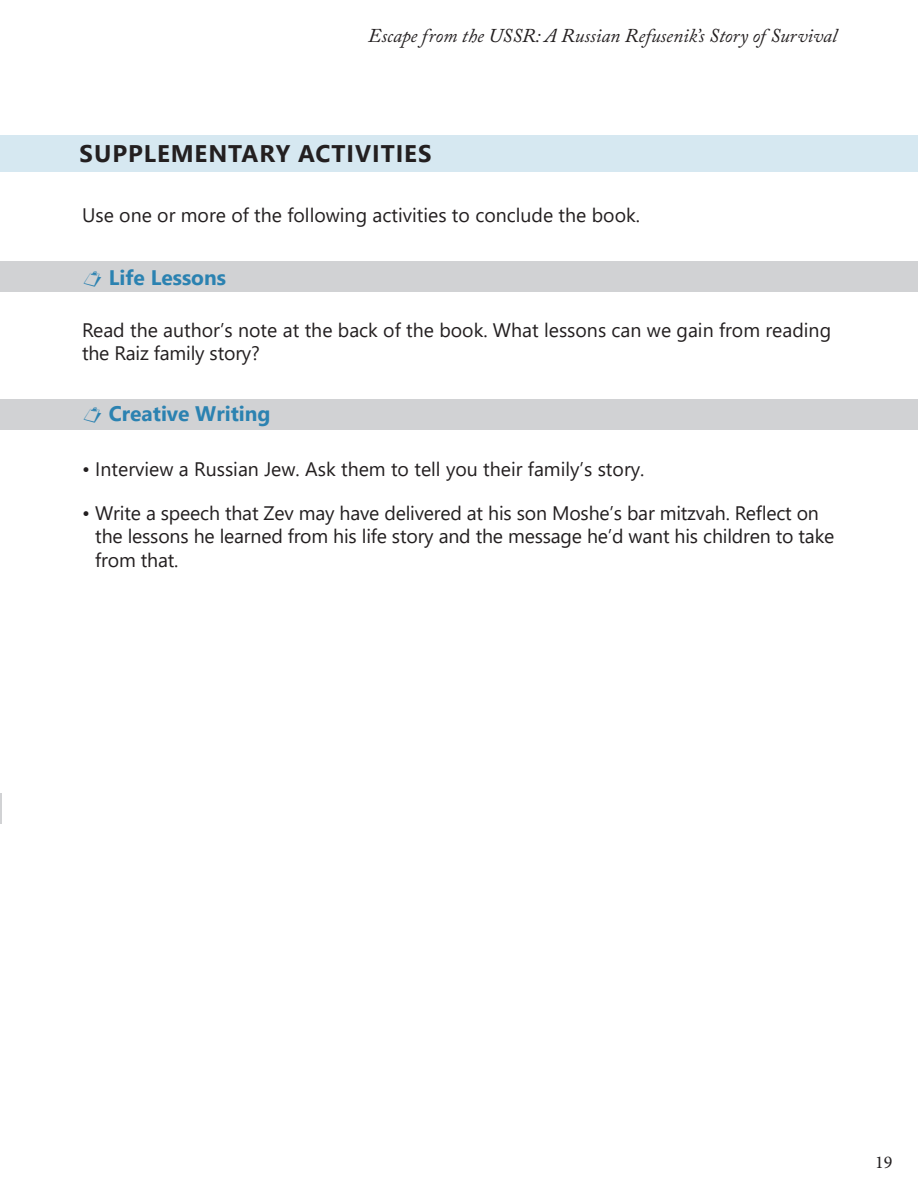
<style>
.page{position:relative;width:918px;height:1188px;background:#fff}
.page>*{position:absolute;margin:0;border:0;box-sizing:border-box;transform-origin:0 0}
.t1{font:700 24px "Segoe UI";letter-spacing:.04em;color:#231f20}
.t2{font:700 21px "Segoe UI";color:#2b82b1}
.t3{font:19.5px/23.4px "Segoe UI";color:#231f20}
.t4{font:italic 19.5px "Adobe Caslon Pro";color:#231f20}
.t5{font:18px "Minion Pro";color:#231f20}
</style>
<div class="page">
<div style="left:0;top:399px;width:918px;height:30px;background:#d1d2d4"></div>
<hr style="left:0;top:793px;width:2px;height:31px;background:#d1d2d4">
<div style="left:0;top:261px;width:918px;height:31px;background:#d1d2d4"></div>
<div style="left:0;top:135px;width:918px;height:37px;background:#d6e8f1"></div>
<p class="t4" style="left:368px;top:24px;width:470px">Escape from the USSR: A Russian Refusenik’s Story of Survival</p>
<p class="t1" style="left:80px;top:131px;width:353px">SUPPLEMENTARY ACTIVITIES</p>
<p class="t3" style="left:82px;top:201px;width:559px">Use one or more of the following activities to conclude the book.</p>
<p class="t2" style="left:109px;top:257px;width:119px">Life Lessons</p>
<p class="t3" style="left:82px;top:316px;width:751px">Read the author’s note at the back of the book. What lessons can we gain from reading the Raiz family story?</p>
<p class="t2" style="left:109px;top:394px;width:163px">Creative Writing</p>
<p class="t3" style="left:82px;top:456px;width:564px">• Interview a Russian Jew. Ask them to tell you their family’s story.</p>
<p class="t3" style="left:95px;top:500px;width:741px;text-indent:-13px">• Write a speech that Zev may have delivered at his son Moshe’s bar mitzvah. Reflect on the lessons he learned from his life story and the message he’d want his children to take from that.</p>
<p class="t5" style="left:875px;top:1150px;width:19px">19</p>
</div>
